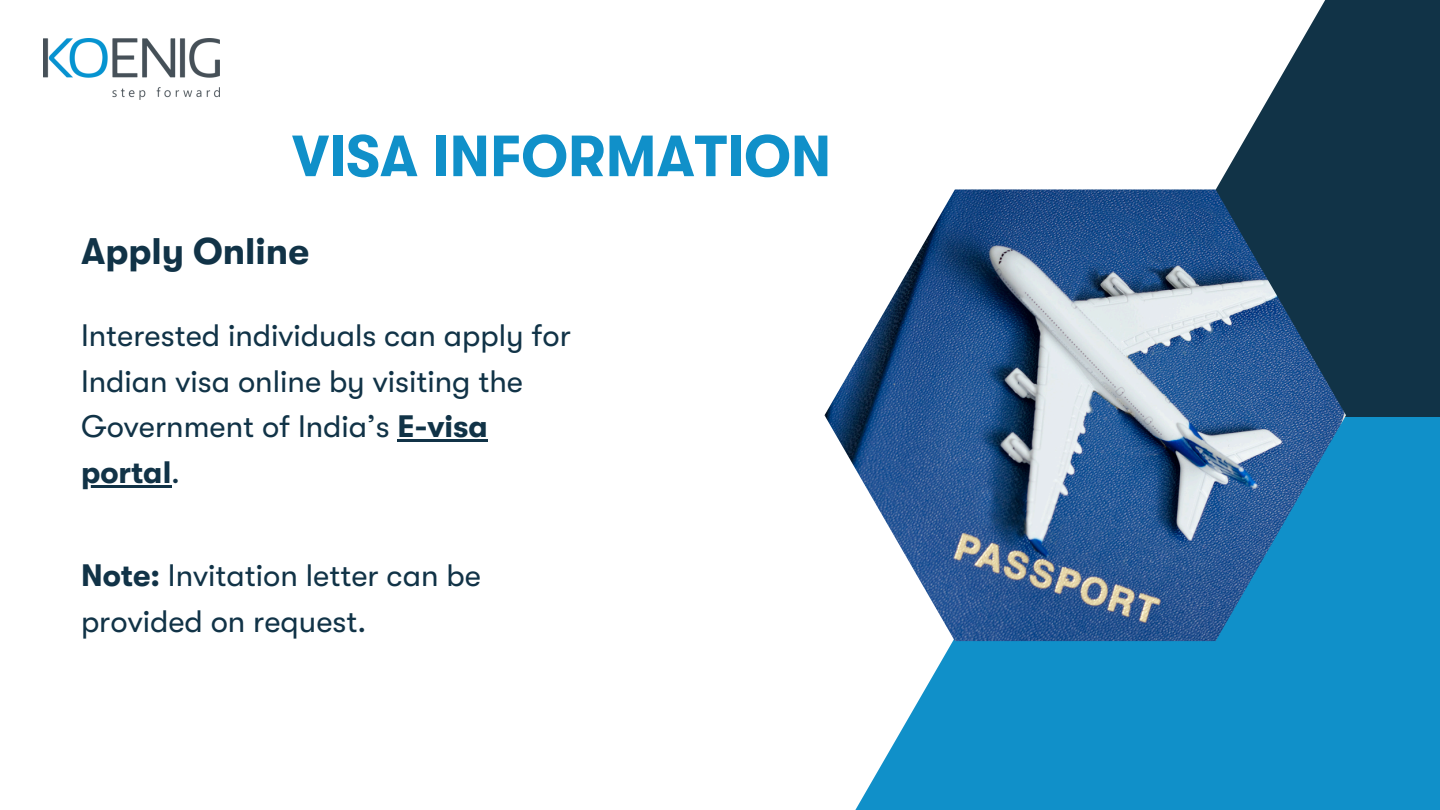
<style>
.page{position:relative;width:1440px;height:810px;background:#fff}
.page>*{position:absolute;margin:0;border:0;box-sizing:border-box;transform-origin:0 0}
.t1{font:700 58px "GT Walsheim Pro";color:#1090c9}
.t2{font:700 37px "GT Walsheim Pro";color:#113347}
.t3{font:31px/45.8px "GT Walsheim Pro";color:#113347}
.s1{font-weight:700}
</style>
<div class="page">
<svg style="left:1216px;top:0;width:224px;height:417px;fill:#113347"></svg>
<div style="left:840px;top:417px;width:600px;height:393px;background:#1090c9"></div>
<img style="left:825px;top:189px;width:521px;height:452px">
<img style="left:44px;top:38px;width:176px;height:62px">
<hr style="left:398px;top:440px;width:90px;height:2px;background:#113347">
<hr style="left:81px;top:485px;width:90px;height:3px;background:#113347">
<p class="t1" style="left:292px;top:124px;width:541px">VISA INFORMATION</p>
<h2 class="t2" style="left:81px;top:231px;width:230px">Apply Online</h2>
<p class="t3" style="left:81px;top:313px;width:491px">Interested individuals can apply for<br>Indian visa online by visiting the<br>Government of India’s <span class="s1">E-visa portal</span>.</p>
<p class="t3" style="left:81px;top:553px;width:401px"><span class="s1">Note:</span> Invitation letter can be provided on request.</p>
</div>
